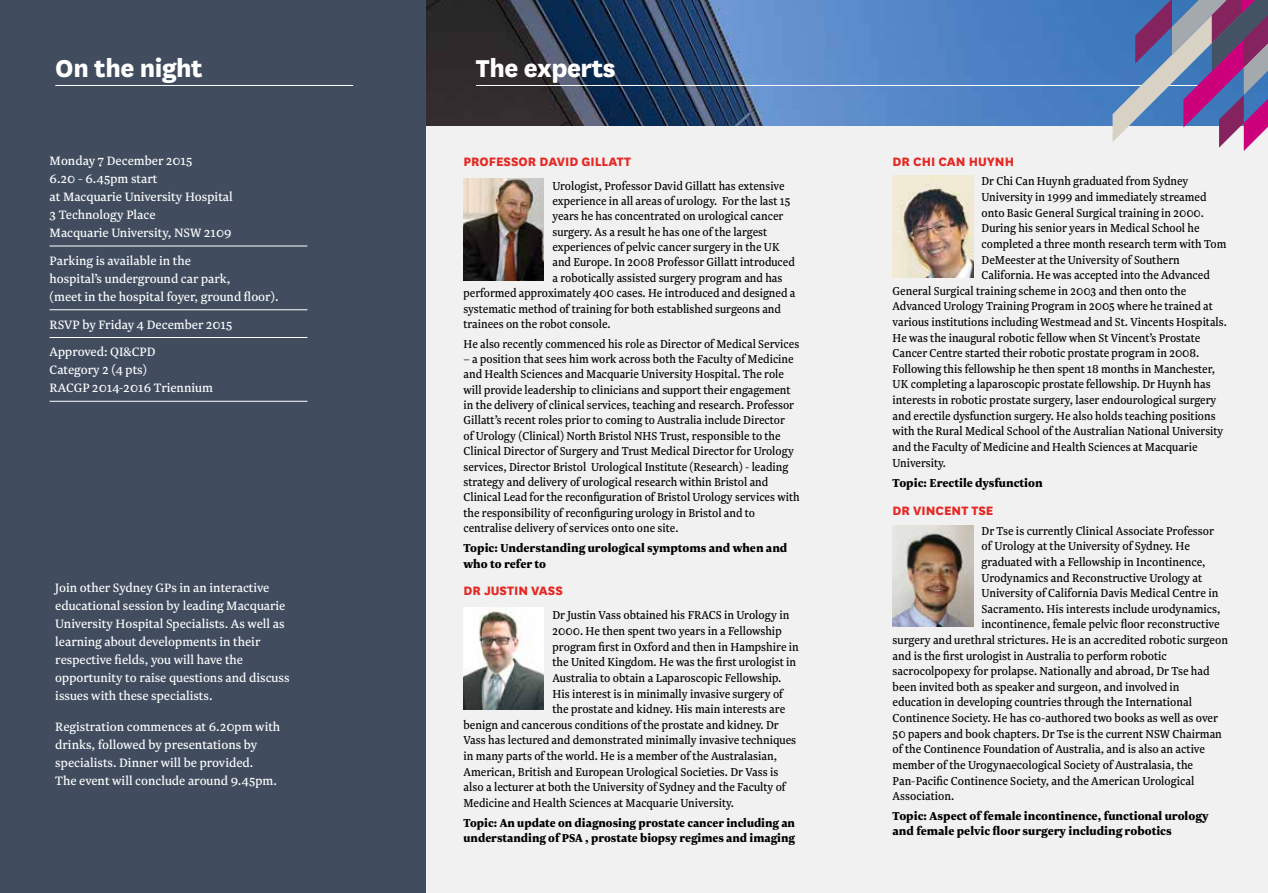
<style>
.page{position:relative;width:1268px;height:893px;background:#fff}
.page>*{position:absolute;margin:0;border:0;box-sizing:border-box;transform-origin:0 0}
.t1{font:800 28.5px "National";letter-spacing:-.015em;color:#fff}
.t2{font:14.25px/18px "Newzald";color:#fff}
.t3{font:800 14.25px "National";color:#e52823}
.t4{font:13.5px/15.3px "Newzald";color:#000;scale:.94 1}
.t5{font:13.5px "Newzald";color:#000;scale:.95 1}
.t6{font:900 13.5px/15.6px "Newzald";color:#000;scale:.96 1}
.t7{font:900 13.5px/15.6px "Newzald";color:#000;scale:.94 1}
</style>
<div class="page">
<div style="left:425px;top:0;width:842px;height:893px;background:#f1f1f1"></div>
<img style="left:425px;top:0;width:687px;height:125px">
<div style="left:0;top:0;width:425px;height:893px;background:#414d5f"></div>
<hr style="left:50px;top:246px;width:257px;height:1px;background:#fff">
<hr style="left:50px;top:309px;width:257px;height:1px;background:#fff">
<hr style="left:50px;top:337px;width:257px;height:1px;background:#fff">
<hr style="left:50px;top:401px;width:257px;height:1px;background:#fff">
<hr style="left:55px;top:85px;width:298px;height:1px;background:#fff">
<hr style="left:476px;top:85px;width:724px;height:1px;background:#fff">
<svg style="left:1112px;top:0;width:155px;height:151px;background:#887eaa"></svg>
<img style="left:892px;top:176px;width:80px;height:102px">
<img style="left:892px;top:525px;width:80px;height:102px">
<img style="left:463px;top:608px;width:81px;height:102px">
<img style="left:463px;top:179px;width:81px;height:102px">
<h1 class="t1" style="left:55px;top:47px;width:149px">On the night</h1>
<h1 class="t1" style="left:476px;top:47px;width:141px">The experts</h1>
<p class="t2" style="left:50px;top:152px;width:185px">Monday 7 December 2015<br>6.20 - 6.45pm start<br>at Macquarie University Hospital<br>3 Technology Place<br>Macquarie University, NSW 2109</p>
<p class="t2" style="left:50px;top:251px;width:230px">Parking is available in the<br>hospital’s underground car park,<br>(meet in the hospital foyer, ground floor).</p>
<p class="t2" style="left:50px;top:310px;width:184px;line-height:27.8px">RSVP by Friday 4 December 2015<br>Approved: QI&amp;CPD</p>
<p class="t2" style="left:50px;top:361px;width:165px">Category 2 (4 pts)<br>RACGP 2014-2016 Triennium</p>
<p class="t2" style="left:55px;top:578px;width:236px">Join other Sydney GPs in an interactive educational session by leading Macquarie University Hospital Specialists. As well as learning about developments in their respective fields, you will have the opportunity to raise questions and discuss issues with these specialists.</p>
<p class="t2" style="left:55px;top:717px;width:226px">Registration commences at 6.20pm with drinks, followed by presentations by specialists. Dinner will be provided.<br>The event will conclude around 9.45pm.</p>
<p class="t3" style="left:463px;top:151px;width:126px">PRO FESSOR DAVI D GILL</p>
<p class="t3" style="left:608px;top:151px;width:24px">ATT</p>
<p class="t4" style="left:552px;top:178px;width:248px">Urologist, Professor David Gillatt has extensive</p>
<p class="t4" style="left:552px;top:193px;width:254px">experience in all areas of urology. For the last 15</p>
<p class="t4" style="left:552px;top:208px;width:247px">years he has concentrated on urological cancer</p>
<p class="t4" style="left:552px;top:224px;width:230px">surgery. As a result he has one of the largest</p>
<p class="t4" style="left:552px;top:239px;width:243px">experiences of pelvic cancer surgery in the UK</p>
<p class="t4" style="left:552px;top:254px;width:259px">and Europe. In 2008 Professor Gillatt introduced</p>
<p class="t4" style="left:552px;top:270px;width:246px">a robotically assisted surgery program and has</p>
<p class="t4" style="left:463px;top:285px;width:354px">performed approximately 400 cases. He introduced and designed a</p>
<p class="t4" style="left:463px;top:301px;width:339px">systematic method of training for both established surgeons and</p>
<p class="t4" style="left:463px;top:316px;width:158px">trainees on the robot console.</p>
<p class="t4" style="left:463px;top:336px;width:358px">He also recently commenced his role as Director of Medical Services</p>
<p class="t4" style="left:463px;top:351px;width:359px">– a position that sees him work across both the Faculty of Medicine and Health Sciences and Macquarie University Hospital. The role will provide leadership to clinicians and support their engagement in the delivery of clinical services, teaching and research. Professor Gillatt’s recent roles prior to coming to Australia include Director<br>of Urology (Clinical) North Bristol NHS Trust, responsible to the Clinical Director of Surgery and Trust Medical Director for Urology services, Director Bristol Urological Institute (Research) - leading strategy and delivery of urological research within Bristol and Clinical Lead for the reconfiguration of Bristol Urology services with the responsibility of reconfiguring urology in Bristol and to centralise delivery of services onto one site.</p>
<p class="t6" style="left:463px;top:539px;width:339px">Topic: Understanding urological symptoms and when and who to refer to</p>
<p class="t3" style="left:463px;top:581px;width:101px">DR JUSTIN VASS</p>
<p class="t5" style="left:552px;top:607px;width:251px">Dr Justin Vass obtained his FRACS in Urology in</p>
<p class="t5" style="left:552px;top:623px;width:243px">2000. He then spent two years in a Fellowship</p>
<p class="t5" style="left:552px;top:638px;width:261px">program first in Oxford and then in Hampshire in</p>
<p class="t5" style="left:552px;top:654px;width:258px">the United Kingdom. He was the first urologist in</p>
<p class="t5" style="left:552px;top:670px;width:242px">Australia to obtain a Laparoscopic Fellowship.</p>
<p class="t5" style="left:552px;top:685px;width:244px">His interest is in minimally invasive surgery of</p>
<p class="t5" style="left:552px;top:701px;width:246px">the prostate and kidney. His main interests are</p>
<p class="t5" style="left:463px;top:716px;width:333px">benign and cancerous conditions of the prostate and kidney. Dr</p>
<p class="t5" style="left:463px;top:732px;width:351px">Vass has lectured and demonstrated minimally invasive techniques</p>
<p class="t5" style="left:463px;top:748px;width:331px">in many parts of the world. He is a member of the Australasian,</p>
<p class="t5" style="left:463px;top:763px;width:333px">American, British and European Urological Societies. Dr Vass is</p>
<p class="t5" style="left:463px;top:779px;width:340px">also a lecturer at both the University of Sydney and the Faculty of</p>
<p class="t4" style="left:463px;top:795px;width:289px">Medicine and Health Sciences at Macquarie University.</p>
<p class="t7" style="left:463px;top:814px;width:354px">Topic: An update on diagnosing prostate cancer including an understanding of PSA , prostate biopsy regimes and imaging</p>
<p class="t3" style="left:892px;top:151px;width:123px">DR CHI CAN HUYNH</p>
<p class="t4" style="left:981px;top:174px;width:221px">Dr Chi Can Huynh graduated from Sydney</p>
<p class="t4" style="left:981px;top:189px;width:241px">University in 1999 and immediately streamed</p>
<p class="t4" style="left:981px;top:205px;width:238px">onto Basic General Surgical training in 2000.</p>
<p class="t4" style="left:981px;top:220px;width:233px">During his senior years in Medical School he</p>
<p class="t4" style="left:981px;top:236px;width:262px">completed a three month research term with Tom</p>
<p class="t4" style="left:981px;top:252px;width:212px">DeMeester at the University of Southern</p>
<p class="t4" style="left:981px;top:267px;width:244px">California. He was accepted into the Advanced</p>
<p class="t4" style="left:892px;top:283px;width:314px">General Surgical training scheme in 2003 and then onto the</p>
<p class="t4" style="left:892px;top:298px;width:342px">Advanced Urology Training Program in 2005 where he trained at</p>
<p class="t4" style="left:892px;top:314px;width:357px">various institutions including Westmead and St. Vincents Hospitals.</p>
<p class="t4" style="left:892px;top:330px;width:329px">He was the inaugural robotic fellow when St Vincent’s Prostate</p>
<p class="t4" style="left:892px;top:345px;width:328px">Cancer Centre started their robotic prostate program in 2008.</p>
<p class="t4" style="left:892px;top:361px;width:344px">Following this fellowship he then spent 18 months in Manchester,</p>
<p class="t4" style="left:892px;top:376px;width:340px">UK completing a laparoscopic prostate fellowship. Dr Huynh has</p>
<p class="t4" style="left:892px;top:392px;width:346px">interests in robotic prostate surgery, laser endourological surgery</p>
<p class="t4" style="left:892px;top:408px;width:345px">and erectile dysfunction surgery. He also holds teaching positions</p>
<p class="t4" style="left:892px;top:423px;width:353px">with the Rural Medical School of the Australian National University</p>
<p class="t4" style="left:892px;top:439px;width:326px">and the Faculty of Medicine and Health Sciences at Macquarie</p>
<p class="t4" style="left:892px;top:455px;width:58px">University.</p>
<p class="t6" style="left:892px;top:475px;width:158px">Topic: Erectile dysfunction</p>
<p class="t3" style="left:892px;top:500px;width:102px">Dr Vincent Tse</p>
<p class="t5" style="left:981px;top:523px;width:246px">Dr Tse is currently Clinical Associate Professor</p>
<p class="t5" style="left:981px;top:538px;width:221px">of Urology at the University of Sydney. He</p>
<p class="t5" style="left:981px;top:554px;width:237px">graduated with a Fellowship in Incontinence,</p>
<p class="t5" style="left:981px;top:569px;width:234px">Urodynamics and Reconstructive Urology at</p>
<p class="t5" style="left:981px;top:585px;width:251px">University of California Davis Medical Centre in</p>
<p class="t5" style="left:981px;top:601px;width:253px">Sacramento. His interests include urodynamics,</p>
<p class="t5" style="left:981px;top:616px;width:252px">incontinence, female pelvic floor reconstructive</p>
<p class="t5" style="left:892px;top:632px;width:354px">surgery and urethral strictures. He is an accredited robotic surgeon</p>
<p class="t5" style="left:892px;top:647px;width:290px">and is the first urologist in Australia to perform robotic</p>
<p class="t5" style="left:892px;top:663px;width:335px">sacrocolpopexy for prolapse. Nationally and abroad, Dr Tse had</p>
<p class="t5" style="left:892px;top:679px;width:303px">been invited both as speaker and surgeon, and involved in</p>
<p class="t5" style="left:892px;top:694px;width:317px">education in developing countries through the International</p>
<p class="t5" style="left:892px;top:710px;width:344px">Continence Society. He has co-authored two books as well as over</p>
<p class="t5" style="left:892px;top:725px;width:348px">50 papers and book chapters. Dr Tse is the current NSW Chairman</p>
<p class="t5" style="left:892px;top:741px;width:330px">of the Continence Foundation of Australia, and is also an active</p>
<p class="t5" style="left:892px;top:757px;width:318px">member of the Urogynaecological Society of Australasia, the</p>
<p class="t5" style="left:892px;top:772px;width:319px">Pan-Pacific Continence Society, and the American Urological</p>
<p class="t5" style="left:892px;top:788px;width:66px">Association.</p>
<p class="t6" style="left:892px;top:807px;width:330px">Topic: Aspect of female incontinence, functional urology and female pelvic floor surgery including robotics</p>
</div>
